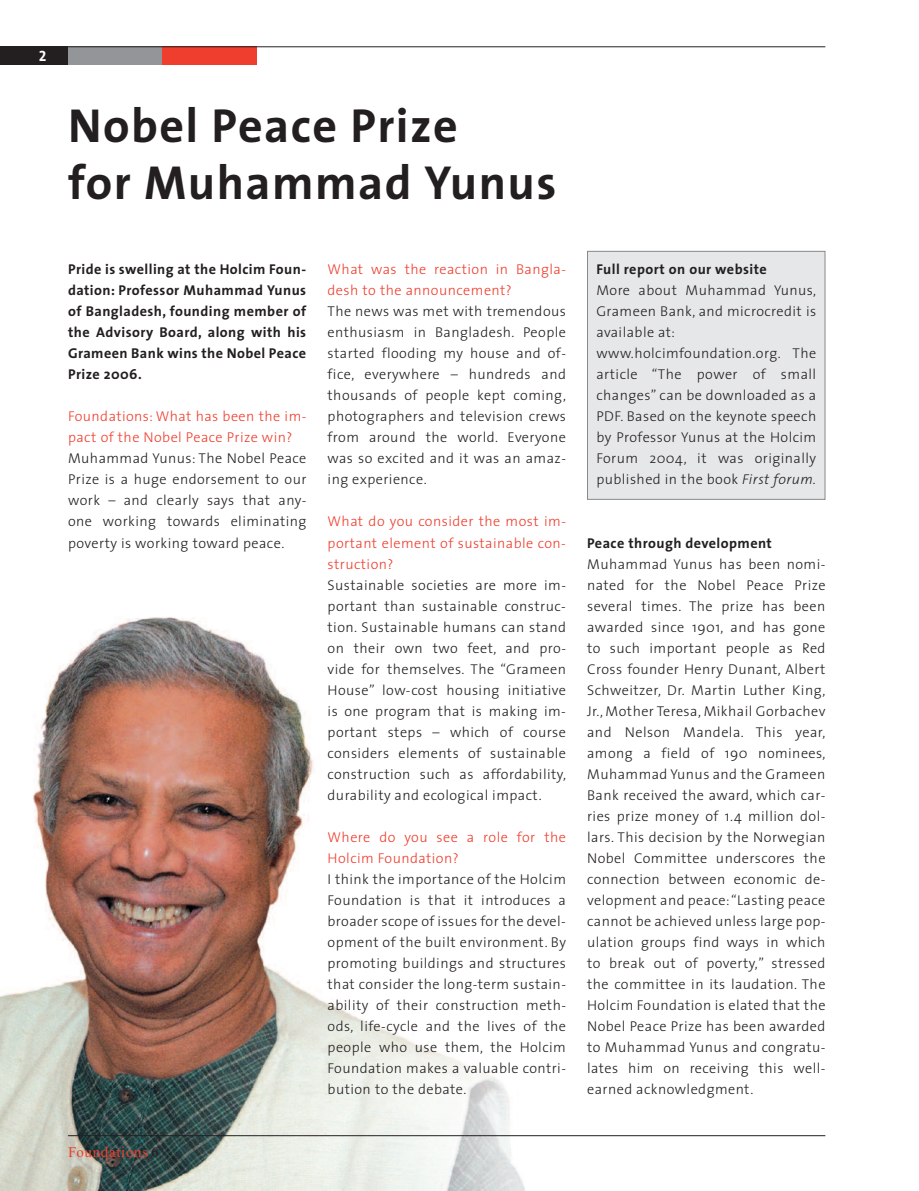
<style>
.page{position:relative;width:919px;height:1191px;background:#fff}
.page>*{position:absolute;margin:0;border:0;box-sizing:border-box;transform-origin:0 0}
.t1{font:700 48px/57px "The Sans";letter-spacing:.03em;color:#231f20}
.t2{font:15px "Times New Roman";letter-spacing:.045em;color:#ef3e2e}
.t3{font:15px "The Sans 7 Bold Tab";color:#fff}
.t4{font:300 14.25px/21px "The Sans";letter-spacing:.03em;color:#231f20;text-align:justify}
.t5{font:300 14.25px/21px "The Sans";letter-spacing:.03em;color:#ef3e2e}
.t6{font:700 14.25px/21px "The Sans";letter-spacing:.03em;color:#231f20;text-align:justify}
.s1{color:#231f20}
.s2{font-style:italic}
</style>
<div class="page">
<img style="left:0;top:617px;width:524px;height:574px">
<hr style="left:68px;top:1135px;width:757px;height:1px;background:#231f20">
<div style="left:0;top:46px;width:68px;height:18px;background:#231f20"></div>
<div style="left:68px;top:46px;width:94px;height:18px;background:#939598"></div>
<div style="left:162px;top:46px;width:94px;height:18px;background:#ef3e2e"></div>
<hr style="left:68px;top:46px;width:757px;height:1px;background:#231f20">
<div style="left:588px;top:252px;width:236px;height:247px;background:#e6e7e9"></div>
<div style="left:587px;top:251px;width:238px;height:249px;border:1px solid #87898c"></div>
<p class="t3" style="left:39px;top:50px;width:10px">2</p>
<h1 class="t1" style="left:68px;top:102px;width:490px">Nobel Peace Prize<br>for Muhammad Yunus</h1>
<p class="t6" style="left:68px;top:260px;width:240px">Pride is swelling at the Holcim Foun&shy;dation: Professor Muhammad Yunus of Bangladesh, founding member of the Advisory Board, along with his Grameen Bank wins the Nobel Peace Prize 2006.</p>
<p class="t5" style="left:68px;top:407px;width:240px">Foundations: What has been the im&shy;pact of the Nobel Peace Prize win?</p>
<p class="t4" style="left:68px;top:449px;width:240px">Muhammad Yunus: The Nobel Peace Prize is a huge endorsement to our work – and clearly says that any&shy;one working towards eliminating poverty is working toward peace.</p>
<p class="t2" style="left:68px;top:1146px;width:92px">Foundations <span class="s1">6</span></p>
<p class="t5" style="left:327px;top:260px;width:240px">What was the reaction in Bangla&shy;desh to the announcement?</p>
<p class="t4" style="left:327px;top:302px;width:240px">The news was met with tremendous enthusiasm in Bangladesh. People started flooding my house and of&shy;fice, everywhere – hundreds and thousands of people kept coming, photographers and television crews from around the world. Everyone was so excited and it was an amaz&shy;ing experience.</p>
<p class="t5" style="left:327px;top:512px;width:240px;text-align:justify">What do you consider the most im&shy;portant element of sustainable con&shy;struction?</p>
<p class="t4" style="left:327px;top:575px;width:240px">Sustainable societies are more im&shy;portant than sustainable construc&shy;tion. Sustainable humans can stand on their own two feet, and pro&shy;vide for themselves. The “Grameen House” low-cost housing initiative is one program that is making im&shy;portant steps – which of course considers elements of sustainable construction such as affordability, durability and ecological impact.</p>
<p class="t5" style="left:327px;top:827px;width:240px">Where do you see a role for the<br>Holcim Foundation?</p>
<p class="t4" style="left:327px;top:869px;width:240px">I think the importance of the Holcim Foundation is that it introduces a broader scope of issues for the devel&shy;opment of the built environment. By promoting buildings and structures that consider the long-term sustain&shy;ability of their construction meth&shy;ods, life-cycle and the lives of the people who use them, the Holcim Foundation makes a valuable contri&shy;bution to the debate.</p>
<p class="t6" style="left:596px;top:260px;width:172px">Full report on our website</p>
<p class="t4" style="left:596px;top:281px;width:221px;text-align:left">More about Muhammad Yunus,<br>Grameen Bank, and microcredit is available at: www.holcimfoundation.org. The article “The power of small changes” can be downloaded as a<br>PDF. Based on the keynote speech by Professor Yunus at the Holcim<br>Forum 2004, it was originally published in the book <span class="s2">First forum.</span></p>
<p class="t6" style="left:587px;top:533px;width:186px">Peace through development</p>
<p class="t4" style="left:587px;top:554px;width:240px">Muhammad Yunus has been nomi&shy;nated for the Nobel Peace Prize several times. The prize has been awarded since 1901, and has gone to such important people as Red Cross founder Henry Dunant, Albert Schweitzer, Dr. Martin Luther King, Jr., Mother Teresa, Mikhail Gorbachev and Nelson Mandela. This year, among a field of 190 nominees, Muhammad Yunus and the Grameen Bank received the award, which car&shy;ries prize money of 1.4 million dol&shy;lars. This decision by the Norwegian Nobel Committee underscores the connection between economic de&shy;velopment and peace:“Lasting peace cannot be achieved unless large pop&shy;ulation groups find ways in which to break out of poverty,” stressed the committee in its laudation. The Holcim Foundation is elated that the Nobel Peace Prize has been awarded to Muhammad Yunus and congratu&shy;lates him on receiving this well&shy;earned acknowledgment.</p>
</div>
